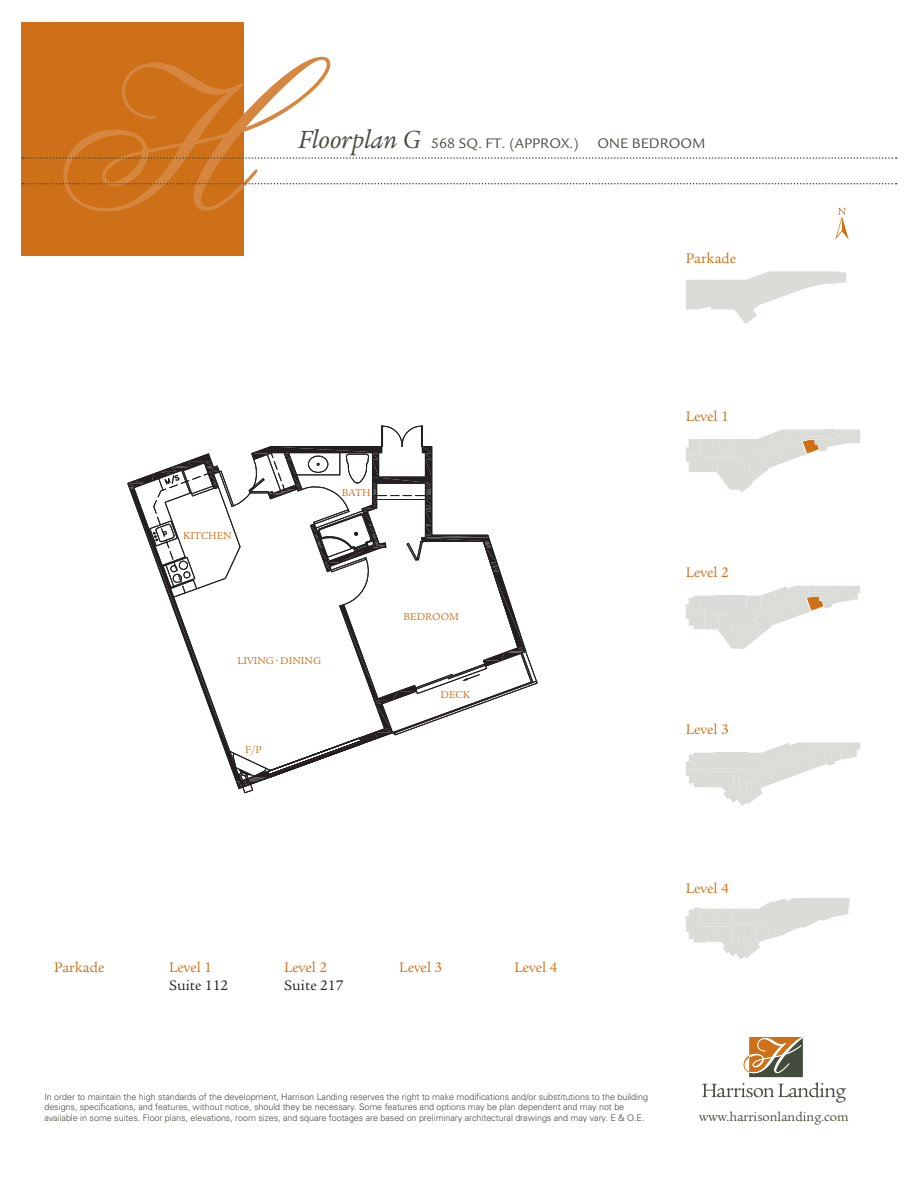
<style>
.page{position:relative;width:918px;height:1188px;background:#fff}
.page>*{position:absolute;margin:0;border:0;box-sizing:border-box;transform-origin:0 0}
.t1{font:15px "Legacy Serif";color:#ce7018}
.t2{font:15px "Legacy Sans";color:#434c3d}
.t3{font:15px "Legacy Serif";color:#231f20}
.t4{font:13.5px "Legacy Serif";color:#434c3d}
.t5{font:10.95px "Legacy Serif";color:#ce7018}
.t6{font:300 9px/10.8px "Univers";letter-spacing:-.005em;color:#434c3d}
.s1{font-family:"Legacy Serif";font-style:italic;font-size:27px}
</style>
<div class="page">
<div style="left:21px;top:22px;width:223px;height:234px;background:#ce7018"></div>
<svg style="left:702px;top:1037px;width:144px;height:66px"></svg>
<svg style="left:127px;top:425px;width:411px;height:369px"></svg>
<svg style="left:686px;top:271px;width:160px;height:53px"></svg>
<svg style="left:686px;top:430px;width:174px;height:63px"></svg>
<svg style="left:686px;top:586px;width:174px;height:64px"></svg>
<svg style="left:686px;top:742px;width:174px;height:64px"></svg>
<svg style="left:686px;top:898px;width:163px;height:61px"></svg>
<svg style="left:22px;top:57px;width:875px;height:182px"></svg>
<h1 class="t2" style="left:298px;top:135px;width:282px"><span class="s1">Floorplan G</span> 568 SQ. FT. (APPROX.)</h1>
<h1 class="t2" style="left:598px;top:135px;width:109px">ONE BEDROOM</h1>
<h1 class="t1" style="left:686px;top:250px;width:52px">Parkade</h1>
<p class="t5" style="left:183px;top:529px;width:50px">KITCHEN</p>
<p class="t5" style="left:342px;top:486px;width:30px">BATH</p>
<p class="t5" style="left:237px;top:655px;width:85px">LIVING • DINING</p>
<p class="t5" style="left:245px;top:744px;width:18px">F/P</p>
<p class="t5" style="left:404px;top:610px;width:57px">BEDROOM</p>
<p class="t5" style="left:441px;top:688px;width:31px">DECK</p>
<h1 class="t1" style="left:686px;top:408px;width:45px">Level 1</h1>
<h1 class="t1" style="left:686px;top:564px;width:45px">Level 2</h1>
<h1 class="t1" style="left:686px;top:721px;width:45px">Level 3</h1>
<h1 class="t1" style="left:54px;top:959px;width:52px">Parkade</h1>
<h1 class="t1" style="left:169px;top:959px;width:45px">Level 1</h1>
<h1 class="t3" style="left:169px;top:977px;width:61px">Suite 112</h1>
<h1 class="t1" style="left:284px;top:959px;width:45px">Level 2</h1>
<h1 class="t3" style="left:284px;top:977px;width:61px">Suite 217</h1>
<h1 class="t1" style="left:399px;top:959px;width:45px">Level 3</h1>
<h1 class="t1" style="left:514px;top:959px;width:45px">Level 4</h1>
<h1 class="t1" style="left:686px;top:880px;width:45px">Level 4</h1>
<p class="t6" style="left:44px;top:1091px;width:605px">In order to maintain the high standards of the development, Harrison Landing reserves the right to make modifications and/or substitutions to the building designs, specifications, and features, without notice, should they be necessary. Some features and options may be plan dependent and may not be available in some suites. Floor plans, elevations, room sizes, and square footages are based on preliminary architectural drawings and may vary. E &amp; O.E.</p>
<h2 class="t4" style="left:699px;top:1109px;width:151px">www.harrisonlanding.com</h2>
</div>
